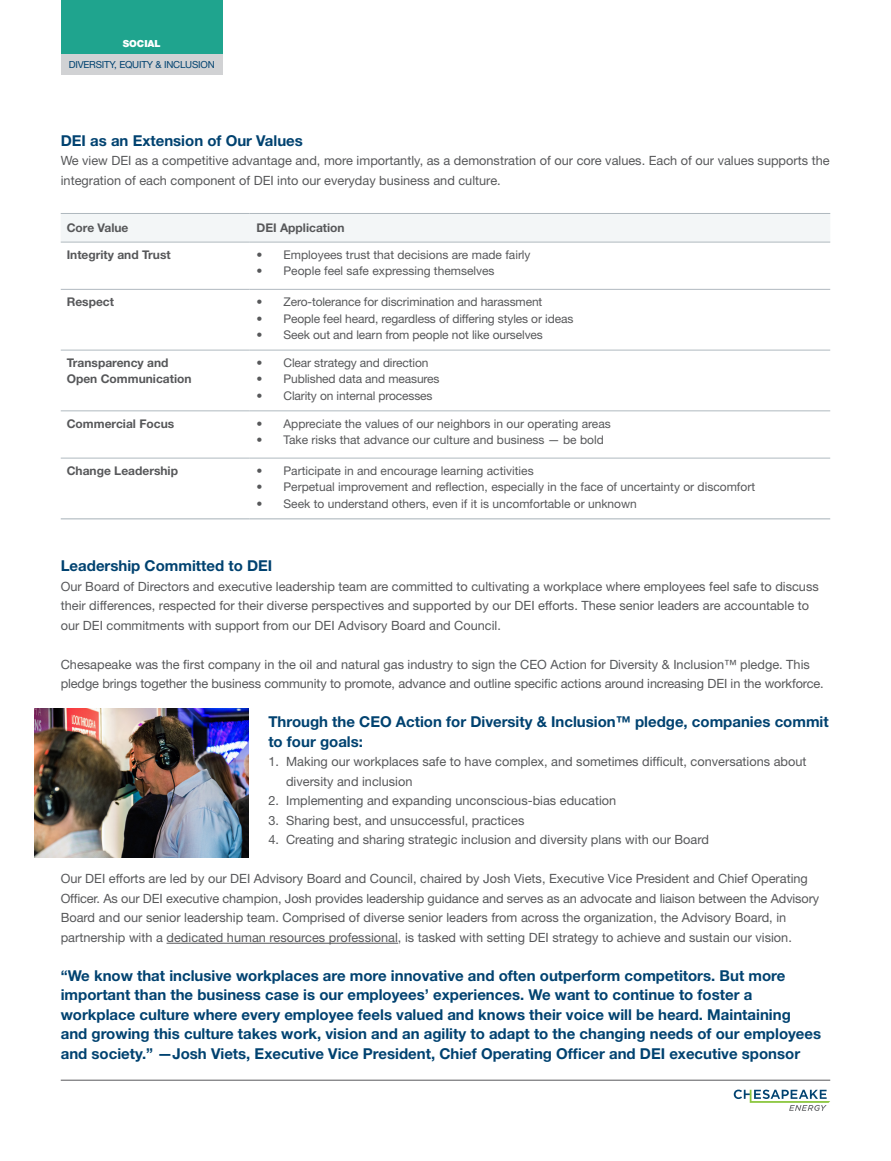
<style>
.page{position:relative;width:891px;height:1161px;background:#fff}
.page>*{position:absolute;margin:0;border:0;box-sizing:border-box;transform-origin:0 0}
.SUBHEAD{font:700 15px/19.5px "Helvetica Neue LT Std";color:#004270}
.BODY_TEXT{font:12.75px/19.5px "Helvetica Neue LT Std";color:#57585a}
.t1{font:12px "Helvetica Neue LT Std";color:#57585a}
.GRAPH{font:700 12px/16.5px "Helvetica Neue LT Std";color:#57585a}
.INTRO_TEXT{font:9.75px "Helvetica Neue LT Std";letter-spacing:-.02em;color:#004270}
.INTRO_TEXT-2{font:900 9.75px "Helvetica Neue LT Std";color:#fff}
</style>
<div class="page">
<svg style="left:734px;top:1090px;width:96px;height:21px"></svg>
<hr style="left:61px;top:1080px;width:769px;height:1px;background:#57585a">
<div style="left:61px;top:27px;width:162px;height:47px;background:#d1d2d4"></div>
<div style="left:61px;top:0;width:162px;height:54px;background:#1fa48e"></div>
<div style="left:61px;top:214px;width:769px;height:28px;background:#f3f6f7"></div>
<hr style="left:61px;top:213px;width:189px;height:1px;background:#b0b9bf">
<hr style="left:250px;top:213px;width:580px;height:1px;background:#b0b9bf">
<hr style="left:61px;top:242px;width:189px;height:1px;background:#b0b9bf">
<hr style="left:250px;top:242px;width:580px;height:1px;background:#b0b9bf">
<hr style="left:61px;top:289px;width:189px;height:1px;background:#b0b9bf">
<hr style="left:250px;top:289px;width:580px;height:1px;background:#b0b9bf">
<hr style="left:61px;top:350px;width:189px;height:1px;background:#b0b9bf">
<hr style="left:250px;top:350px;width:580px;height:1px;background:#b0b9bf">
<hr style="left:61px;top:411px;width:189px;height:1px;background:#b0b9bf">
<hr style="left:250px;top:411px;width:580px;height:1px;background:#b0b9bf">
<hr style="left:61px;top:458px;width:189px;height:1px;background:#b0b9bf">
<hr style="left:250px;top:458px;width:580px;height:1px;background:#b0b9bf">
<hr style="left:61px;top:518px;width:189px;height:1px;background:#b0b9bf">
<hr style="left:250px;top:518px;width:580px;height:1px;background:#b0b9bf">
<hr style="left:167px;top:943px;width:231px;height:1px;background:#57585a">
<img style="left:34px;top:709px;width:214px;height:149px">
<p class="INTRO_TEXT-2" style="left:123px;top:38px;width:40px">SOCIAL</p>
<p class="INTRO_TEXT" style="left:69px;top:58px;width:148px">DIVERSITY, EQUITY &amp; INCLUSION</p>
<p class="SUBHEAD" style="left:61px;top:130px;width:244px">DEI as an Extension of Our Values</p>
<p class="BODY_TEXT" style="left:61px;top:151px;width:770px">We view DEI as a competitive advantage and, more importantly, as a demonstration of our core values. Each of our values supports the integration of each component of DEI into our everyday business and culture.</p>
<p class="GRAPH" style="left:67px;top:219px;width:63px">Core Value</p>
<p class="GRAPH" style="left:256px;top:219px;width:90px">DEI Application</p>
<p class="GRAPH" style="left:67px;top:246px;width:106px">Integrity and Trust</p>
<p class="t1" style="left:256px;top:247px;width:276px">• Employees trust that decisions are made fairly</p>
<p class="t1" style="left:256px;top:264px;width:240px">• People feel safe expressing themselves</p>
<p class="GRAPH" style="left:67px;top:293px;width:49px">Respect</p>
<p class="t1" style="left:256px;top:295px;width:287px">• Zero-tolerance for discrimination and harassment</p>
<p class="t1" style="left:256px;top:311px;width:318px">• People feel heard, regardless of differing styles or ideas</p>
<p class="t1" style="left:256px;top:328px;width:288px">• Seek out and learn from people not like ourselves</p>
<p class="GRAPH" style="left:67px;top:354px;width:126px">Transparency and<br>Open Communication</p>
<p class="t1" style="left:256px;top:355px;width:173px">• Clear strategy and direction</p>
<p class="t1" style="left:256px;top:372px;width:185px">• Published data and measures</p>
<p class="t1" style="left:256px;top:388px;width:178px">• Clarity on internal processes</p>
<p class="GRAPH" style="left:67px;top:415px;width:109px">Commercial Focus</p>
<p class="t1" style="left:256px;top:416px;width:356px">• Appreciate the values of our neighbors in our operating areas</p>
<p class="t1" style="left:256px;top:433px;width:349px">• Take risks that advance our culture and business — be bold</p>
<p class="GRAPH" style="left:67px;top:462px;width:113px">Change Leadership</p>
<p class="t1" style="left:256px;top:463px;width:279px">• Participate in and encourage learning activities</p>
<p class="t1" style="left:256px;top:480px;width:500px">• Perpetual improvement and reflection, especially in the face of uncertainty or discomfort</p>
<p class="t1" style="left:256px;top:496px;width:382px">• Seek to understand others, even if it is uncomfortable or unknown</p>
<p class="SUBHEAD" style="left:61px;top:556px;width:213px">Leadership Committed to DEI</p>
<p class="BODY_TEXT" style="left:61px;top:577px;width:760px">Our Board of Directors and executive leadership team are committed to cultivating a workplace where employees feel safe to discuss their differences, respected for their diverse perspectives and supported by our DEI efforts. These senior leaders are accountable to our DEI commitments with support from our DEI Advisory Board and Council.</p>
<p class="BODY_TEXT" style="left:61px;top:655px;width:764px">Chesapeake was the first company in the oil and natural gas industry to sign the CEO Action for Diversity &amp; Inclusion™ pledge. This pledge brings together the business community to promote, advance and outline specific actions around increasing DEI in the workforce.</p>
<p class="SUBHEAD" style="left:268px;top:712px;width:562px">Through the CEO Action for Diversity &amp; Inclusion™ pledge, companies commit to four goals:</p>
<p class="BODY_TEXT" style="left:286px;top:752px;width:522px;text-indent:-18px">1. Making our workplaces safe to have complex, and sometimes difficult, conversations about diversity and inclusion</p>
<p class="BODY_TEXT" style="left:268px;top:791px;width:349px">2. Implementing and expanding unconscious-bias education</p>
<p class="BODY_TEXT" style="left:268px;top:811px;width:258px">3. Sharing best, and unsuccessful, practices</p>
<p class="BODY_TEXT" style="left:268px;top:830px;width:442px">4. Creating and sharing strategic inclusion and diversity plans with our Board</p>
<p class="BODY_TEXT" style="left:61px;top:869px;width:760px">Our DEI efforts are led by our DEI Advisory Board and Council, chaired by Josh Viets, Executive Vice President and Chief Operating Officer. As our DEI executive champion, Josh provides leadership guidance and serves as an advocate and liaison between the Advisory Board and our senior leadership team. Comprised of diverse senior leaders from across the organization, the Advisory Board, in partnership with a dedicated human resources professional, is tasked with setting DEI strategy to achieve and sustain our vision.</p>
<p class="SUBHEAD" style="left:61px;top:966px;width:762px">“We know that inclusive workplaces are more innovative and often outperform competitors. But more important than the business case is our employees’ experiences. We want to continue to foster a workplace culture where every employee feels valued and knows their voice will be heard. Maintaining and growing this culture takes work, vision and an agility to adapt to the changing needs of our employees and society.” —Josh Viets, Executive Vice President, Chief Operating Officer and DEI executive sponsor</p>
</div>
